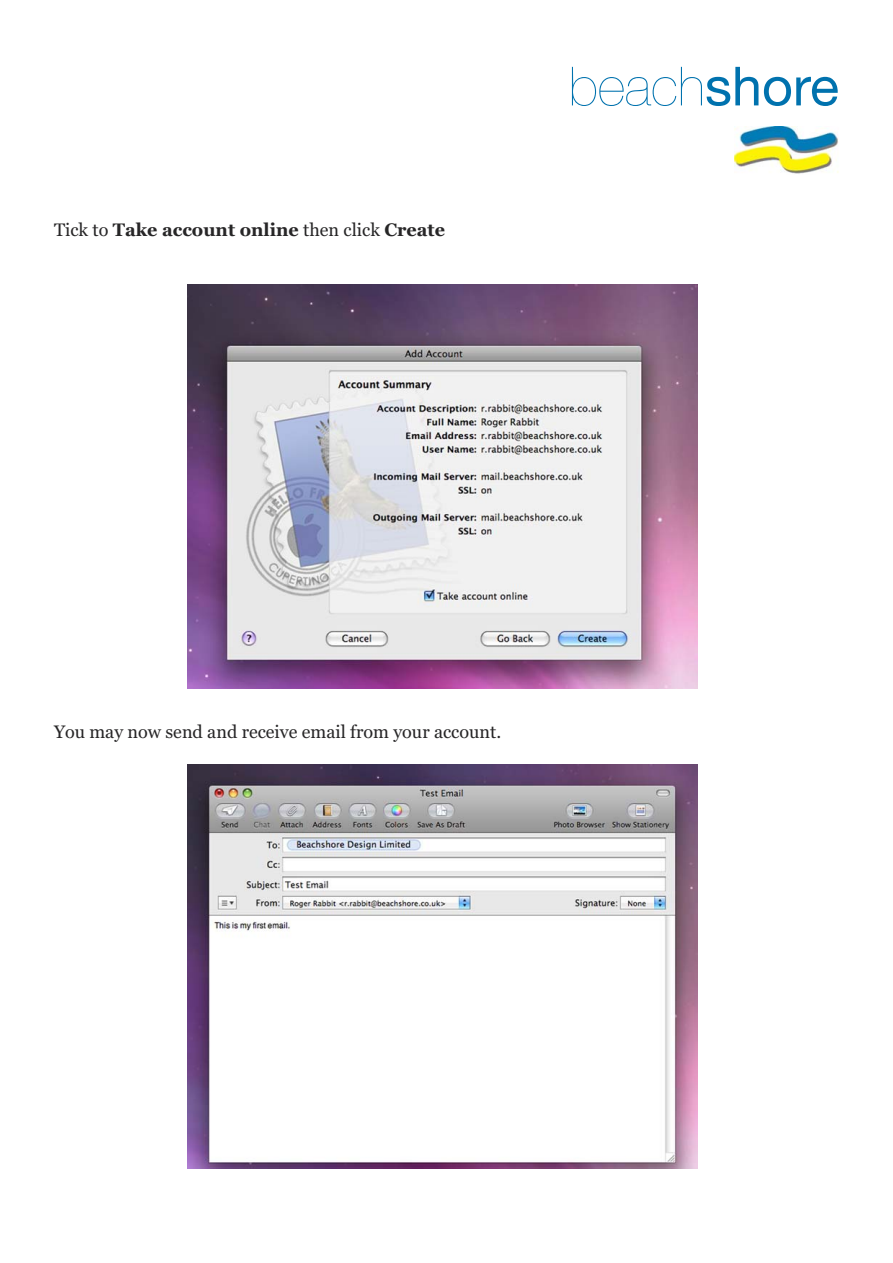
<style>
.page{position:relative;width:893px;height:1263px;background:#fff}
.page>*{position:absolute;margin:0;border:0;box-sizing:border-box;transform-origin:0 0}
.t1{font:200 54px "Helvetica Neue";color:#0072ae}
.t2{font:18px "Georgia";color:#272627}
.t3{font:700 18px "Georgia";color:#272627}
.s1{font-weight:400}
</style>
<div class="page">
<img style="left:187px;top:284px;width:510px;height:405px">
<img style="left:187px;top:765px;width:510px;height:404px">
<img style="left:734px;top:126px;width:105px;height:48px">
<p class="t3" style="left:54px;top:219px;width:393px"><span class="s1">Tick to</span> Take account online <span class="s1">then click</span> Create</p>
<p class="t1" style="left:569px;top:67px;width:271px">beach<span class="s1">shore</span></p>
<p class="t2" style="left:54px;top:722px;width:449px">You may now send and receive email from your account.</p>
</div>
